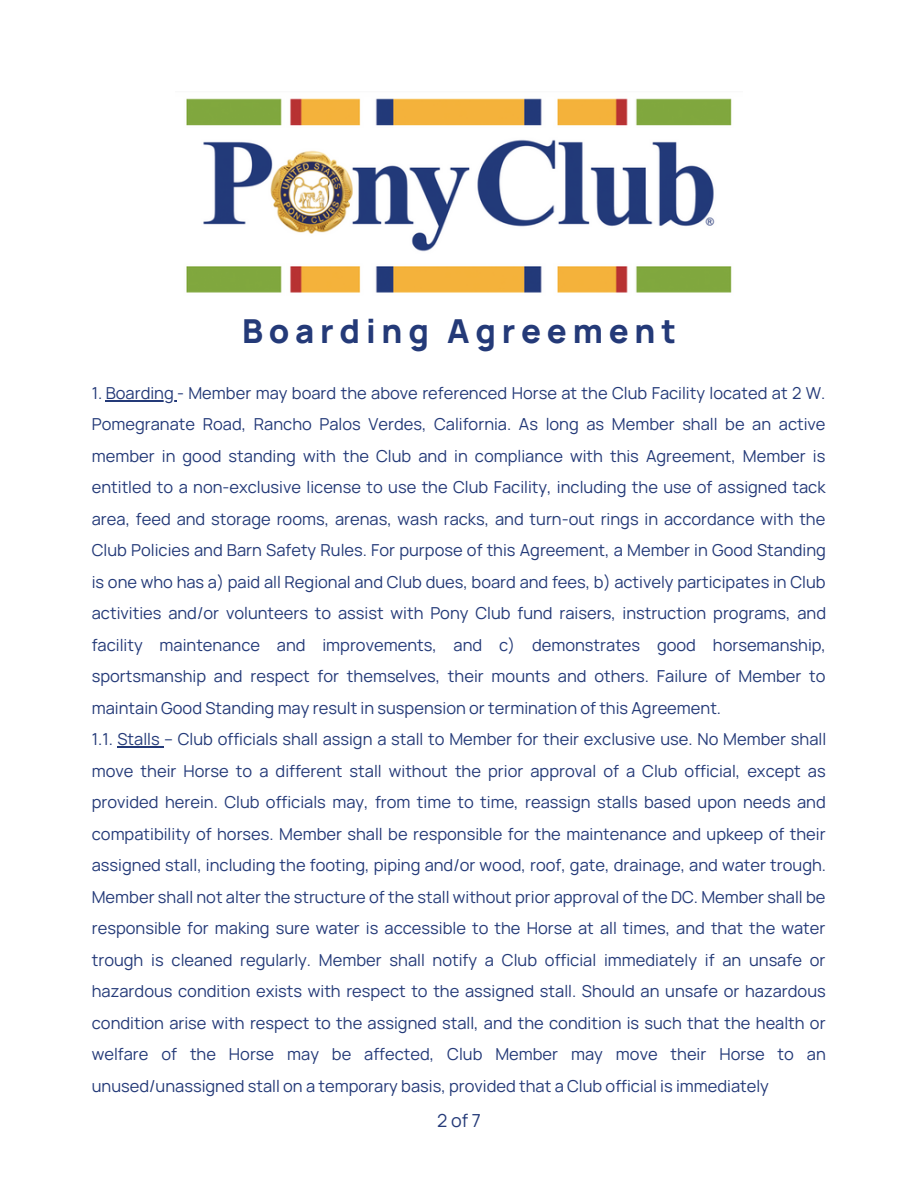
<style>
.page{position:relative;width:918px;height:1188px;background:#fff}
.page>*{position:absolute;margin:0;border:0;box-sizing:border-box;transform-origin:0 0}
.t1{font:800 33px "Manrope";letter-spacing:.175em;color:#243a78}
.t2{font:18px "Manrope";color:#243a78}
.t3{font:16.5px/31.5px "Manrope";color:#243a78;text-align:justify}
</style>
<div class="page">
<img style="left:186px;top:98px;width:546px;height:195px">
<hr style="left:106px;top:400px;width:71px;height:1px;background:#243a78">
<hr style="left:117px;top:747px;width:47px;height:1px;background:#243a78">
<p class="t1" style="left:242px;top:308px;width:436px">Boarding Agreement</p>
<p class="t3" style="left:92px;top:377px;width:736px">1. Boarding - Member may board the above referenced Horse at the Club Facility located at 2 W.<br>Pomegranate Road, Rancho Palos Verdes, California. As long as Member shall be an active member in good standing with the Club and in compliance with this Agreement, Member is entitled to a non-exclusive license to use the Club Facility, including the use of assigned tack area, feed and storage rooms, arenas, wash racks, and turn-out rings in accordance with the Club Policies and Barn Safety Rules. For purpose of this Agreement, a Member in Good Standing is one who has a) paid all Regional and Club dues, board and fees, b) actively participates in Club activities and/or volunteers to assist with Pony Club fund raisers, instruction programs, and facility maintenance and improvements, and c) demonstrates good horsemanship, sportsmanship and respect for themselves, their mounts and others. Failure of Member to maintain Good Standing may result in suspension or termination of this Agreement.</p>
<p class="t3" style="left:92px;top:723px;width:736px">1.1. Stalls – Club officials shall assign a stall to Member for their exclusive use. No Member shall move their Horse to a different stall without the prior approval of a Club official, except as provided herein. Club officials may, from time to time, reassign stalls based upon needs and compatibility of horses. Member shall be responsible for the maintenance and upkeep of their assigned stall, including the footing, piping and/or wood, roof, gate, drainage, and water trough.<br>Member shall not alter the structure of the stall without prior approval of the DC. Member shall be responsible for making sure water is accessible to the Horse at all times, and that the water trough is cleaned regularly. Member shall notify a Club official immediately if an unsafe or hazardous condition exists with respect to the assigned stall. Should an unsafe or hazardous condition arise with respect to the assigned stall, and the condition is such that the health or welfare of the Horse may be affected, Club Member may move their Horse to an unused/unassigned stall on a temporary basis, provided that a Club official is immediately</p>
<p class="t2" style="left:437px;top:1108px;width:45px">2of7</p>
</div>
